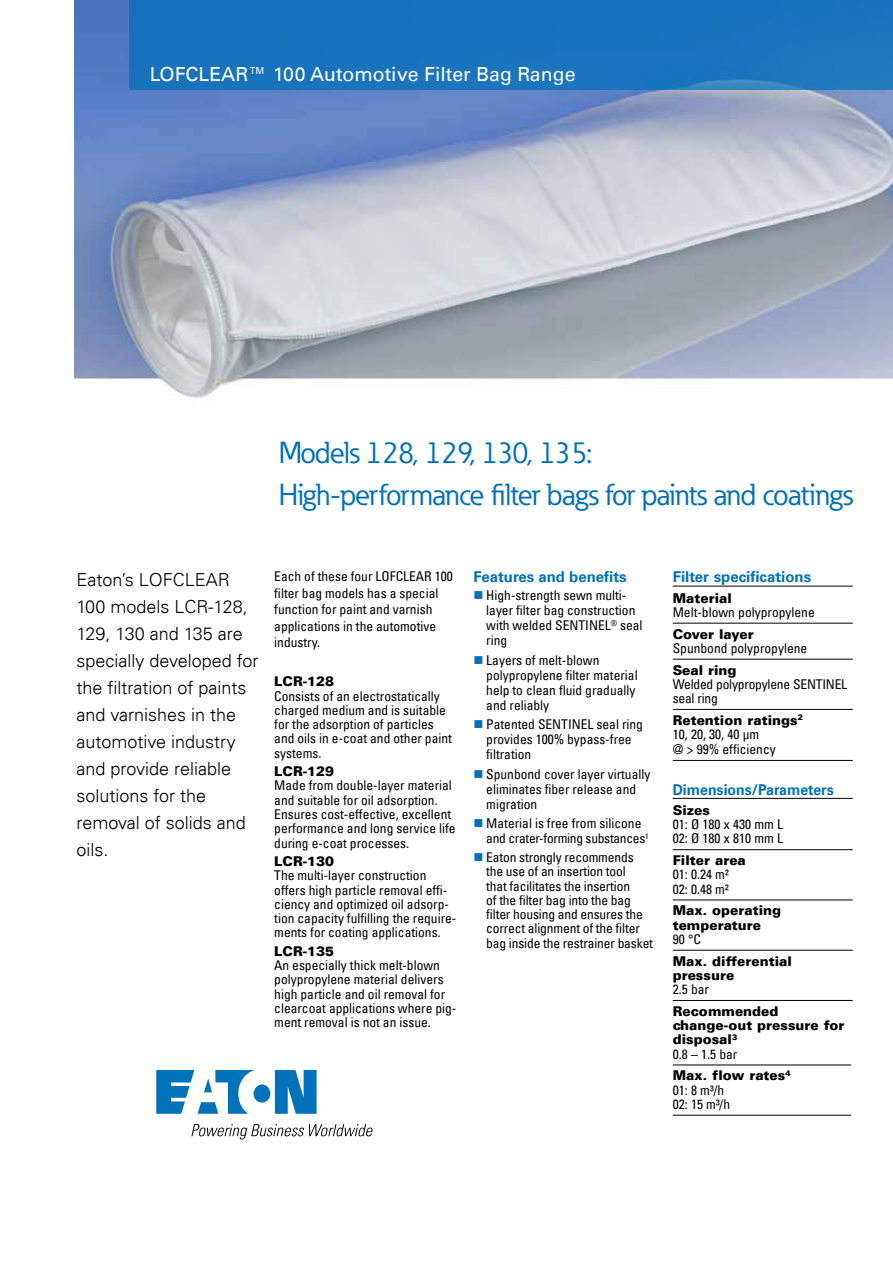
<style>
.page{position:relative;width:893px;height:1263px;background:#fff}
.page>*{position:absolute;margin:0;border:0;box-sizing:border-box;transform-origin:0 0}
.t1{font:30px/42px "Eaton";letter-spacing:-.02em;color:#0070ba}
.t2{font:19.5px "Univers LT";color:#fff}
.t3{font:300 18px/27px "Univers LT";color:#000}
.t4{font:700 15px "Univers LT";color:#0070ba}
.t5{font:700 15px "Univers LT";color:#0070ba;scale:.94 1}
.t6{font:condensed 13.5px/14.2px "Univers LT";color:#000}
.t7{font:900 13.5px/14.2px "Univers LT";color:#000}
.t8{font:condensed 13.5px/15px "Univers LT";letter-spacing:-.02em;color:#000}
.s1{color:#0070ba}
.s2{font-weight:900;font-stretch:normal}
.s3{font-weight:400;font-stretch:condensed}
</style>
<div class="page">
<svg style="left:156px;top:1070px;width:161px;height:44px"></svg>
<svg style="left:191px;top:1124px;width:182px;height:15px"></svg>
<img style="left:75px;top:0;width:818px;height:398px">
<div style="left:129px;top:0;width:764px;height:89px;background:#1873bc"></div>
<hr style="left:673px;top:586px;width:180px;height:1px;background:#000">
<hr style="left:673px;top:623px;width:180px;height:1px;background:#000">
<hr style="left:673px;top:659px;width:180px;height:1px;background:#000">
<hr style="left:673px;top:709px;width:180px;height:1px;background:#000">
<hr style="left:673px;top:760px;width:180px;height:1px;background:#000">
<hr style="left:673px;top:798px;width:180px;height:1px;background:#000">
<hr style="left:673px;top:849px;width:180px;height:1px;background:#000">
<hr style="left:673px;top:899px;width:180px;height:1px;background:#000">
<hr style="left:673px;top:950px;width:180px;height:1px;background:#000">
<hr style="left:673px;top:1000px;width:180px;height:1px;background:#000">
<hr style="left:673px;top:1064px;width:178px;height:1px;background:#000">
<hr style="left:673px;top:1115px;width:178px;height:1px;background:#000">
<h2 class="t2" style="left:150px;top:63px;width:427px">LOFCLEAR™ 100 Automotive Filter Bag Range</h2>
<h1 class="t1" style="left:278px;top:432px;width:576px">Models 128, 129, 130, 135:<br>High-performance filter bags for paints and coatings</h1>
<h3 class="t3" style="left:76px;top:566px;width:183px">Eaton’s LOFCLEAR<br>100 models LCR-128,<br>129, 130 and 135 are specially developed for the filtration of paints and varnishes in the automotive industry and provide reliable solutions for the removal of solids and oils.</h3>
<p class="t6" style="left:274px;top:568px;width:180px;line-height:16.5px">Each of these four LOFCLEAR 100 filter bag models has a special function for paint and varnish applications in the automotive industry.</p>
<p class="t7" style="left:274px;top:674px;width:62px">LCR-128</p>
<p class="t6" style="left:274px;top:688px;width:179px">Consists of an electrostatically charged medium and is suitable for the adsorption of particles and oils in e-coat and other paint systems.</p>
<p class="t7" style="left:274px;top:764px;width:62px">LCR-129</p>
<p class="t6" style="left:274px;top:778px;width:183px">Made from double-layer material and suitable for oil adsorption.<br>Ensures cost-effective, excellent performance and long service life during e-coat processes.</p>
<p class="t7" style="left:274px;top:854px;width:62px">LCR-130</p>
<p class="t6" style="left:274px;top:868px;width:184px">The multi-layer construction offers high particle removal effi&shy;ciency and optimized oil adsorp&shy;tion capacity fulfilling the require&shy;ments for coating applications.</p>
<p class="t7" style="left:274px;top:944px;width:62px">LCR-135</p>
<p class="t6" style="left:274px;top:958px;width:184px">An especially thick melt-blown polypropylene material delivers high particle and oil removal for clearcoat applications where pig&shy;ment removal is not an issue.</p>
<p class="t4" style="left:473px;top:568px;width:155px">Features and benefits</p>
<p class="t6" style="left:486px;top:588px;width:158px;line-height:15px;text-indent:-13px"><span class="s1">■</span> High-strength sewn multi&shy;layer filter bag construction with welded SENTINEL<sup>®</sup> seal ring</p>
<p class="t6" style="left:486px;top:652px;width:153px;line-height:15px;text-indent:-13px"><span class="s1">■</span> Layers of melt-blown polypropylene filter material help to clean fluid gradually and reliably</p>
<p class="t6" style="left:486px;top:717px;width:158px;line-height:15px;text-indent:-13px"><span class="s1">■</span> Patented SENTINEL seal ring provides 100% bypass-free filtration</p>
<p class="t6" style="left:486px;top:766px;width:166px;line-height:15px;text-indent:-13px"><span class="s1">■</span> Spunbond cover layer virtually eliminates fiber release and migration</p>
<p class="t8" style="left:486px;top:816px;width:164px;text-indent:-13px"><span class="s1">■</span> Material is free from silicone and crater-forming substances<sup>1</sup></p>
<p class="t6" style="left:486px;top:850px;width:168px;text-indent:-13px"><span class="s1">■</span> Eaton strongly recommends the use of an insertion tool<br>that facilitates the insertion<br>of the filter bag into the bag filter housing and ensures the correct alignment of the filter bag inside the restrainer basket</p>
<p class="t4" style="left:673px;top:568px;width:140px">Filter specifications</p>
<p class="t7" style="left:673px;top:590px;width:61px">Material</p>
<p class="t6" style="left:673px;top:605px;width:144px">Melt-blown polypropylene</p>
<p class="t7" style="left:673px;top:626px;width:83px">Cover layer</p>
<p class="t6" style="left:673px;top:641px;width:136px">Spunbond polypropylene</p>
<p class="t7" style="left:673px;top:662px;width:65px">Seal ring</p>
<p class="t6" style="left:673px;top:677px;width:176px">Welded polypropylene SENTINEL seal ring</p>
<p class="t6" style="left:673px;top:712px;width:132px"><span class="s2">Retention ratings</span><sup>2<br></sup>10, 20, 30, 40 µm<br>@ &gt; 99% efficiency</p>
<p class="t5" style="left:673px;top:780px;width:173px">Dimensions/Parameters</p>
<p class="t7" style="left:673px;top:803px;width:39px">Sizes</p>
<p class="t6" style="left:673px;top:817px;width:112px">01: Ø 180 x 430 mm L<br>02: Ø 180 x 810 mm L</p>
<p class="t7" style="left:673px;top:853px;width:75px">Filter area</p>
<p class="t6" style="left:673px;top:867px;width:57px">01: 0.24 m²<br>02: 0.48 m²</p>
<p class="t7" style="left:673px;top:903px;width:110px">Max. operating temperature</p>
<p class="t6" style="left:673px;top:932px;width:30px">90 °C</p>
<p class="t7" style="left:673px;top:953px;width:121px">Max. differential pressure</p>
<p class="t6" style="left:673px;top:982px;width:38px">2.5 bar</p>
<p class="t7" style="left:673px;top:1004px;width:173px">Recommended change-out pressure for disposal<sup>3<br></sup><span class="s3">0.8 – 1.5 bar</span></p>
<p class="t6" style="left:673px;top:1068px;width:119px"><span class="s2">Max. flow rates</span><sup>4<br></sup>01: 8 m³/h<br>02: 15 m³/h</p>
</div>
